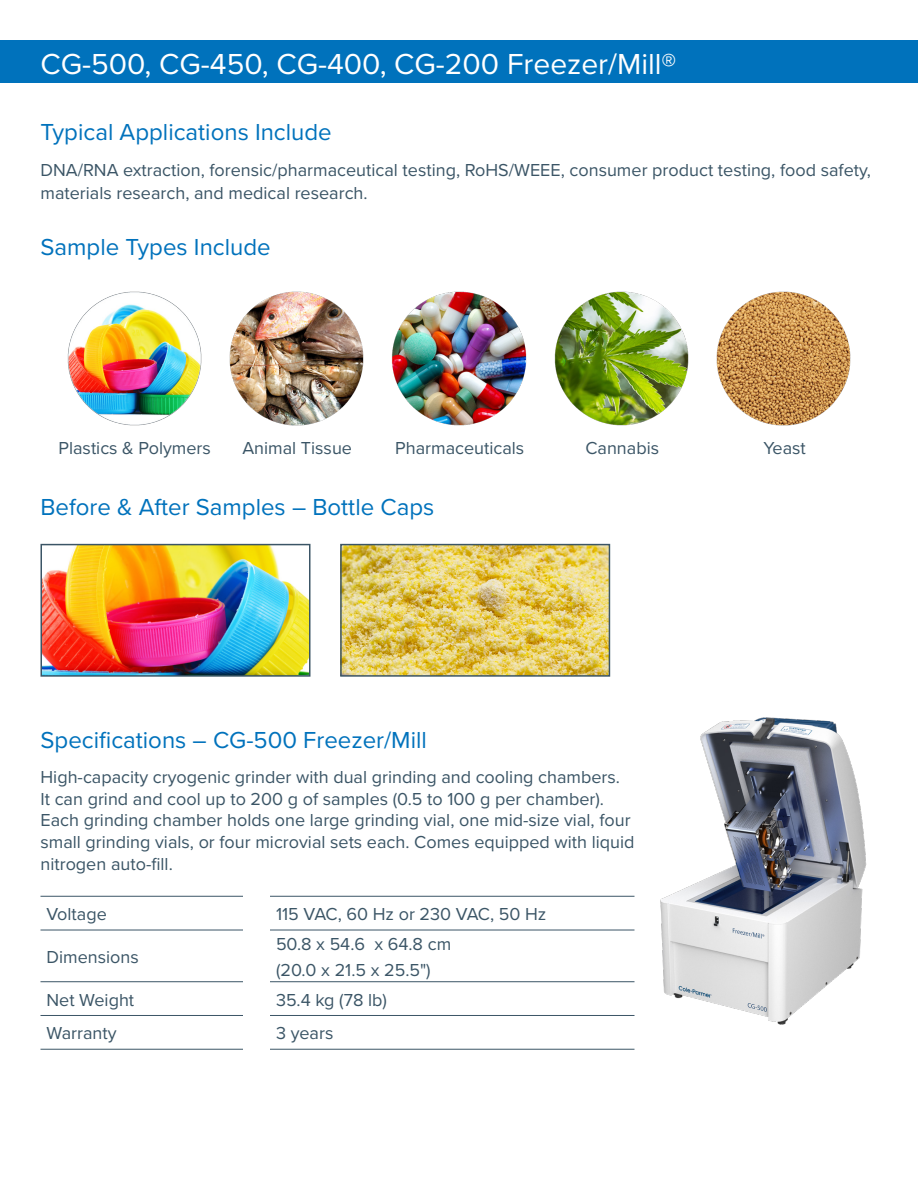
<style>
.page{position:relative;width:918px;height:1188px;background:#fff}
.page>*{position:absolute;margin:0;border:0;box-sizing:border-box;transform-origin:0 0}
.t1{font:30px "Proxima Nova";color:#fff}
.t2{font:24px "Proxima Nova";color:#0072bc}
.t3{font:18px/21.6px "Proxima Nova";color:#3b5566}
</style>
<div class="page">
<img style="left:67px;top:291px;width:784px;height:135px">
<hr style="left:40px;top:896px;width:203px;height:1px;background:#3b5566">
<hr style="left:270px;top:896px;width:364px;height:1px;background:#3b5566">
<hr style="left:40px;top:930px;width:203px;height:1px;background:#3b5566">
<hr style="left:270px;top:930px;width:364px;height:1px;background:#3b5566">
<hr style="left:40px;top:981px;width:203px;height:1px;background:#3b5566">
<hr style="left:270px;top:981px;width:364px;height:1px;background:#3b5566">
<hr style="left:40px;top:1015px;width:203px;height:1px;background:#3b5566">
<hr style="left:270px;top:1015px;width:364px;height:1px;background:#3b5566">
<hr style="left:40px;top:1049px;width:203px;height:1px;background:#3b5566">
<hr style="left:270px;top:1049px;width:364px;height:1px;background:#3b5566">
<div style="left:0;top:40px;width:918px;height:43px;background:#0072bc"></div>
<img style="left:43px;top:547px;width:264px;height:127px">
<div style="left:40px;top:544px;width:270px;height:133px;border:2px solid #3b5566"></div>
<img style="left:343px;top:547px;width:264px;height:127px">
<div style="left:340px;top:544px;width:270px;height:133px;border:2px solid #3b5566"></div>
<img style="left:634px;top:717px;width:233px;height:308px">
<p class="t1" style="left:40px;top:41px;width:637px">CG-500, CG-450, CG-400, CG-200 Freezer/Mill®</p>
<p class="t2" style="left:40px;top:115px;width:293px">Typical Applications Include</p>
<p class="t3" style="left:40px;top:158px;width:832px;line-height:22.5px">DNA/RNA extraction, forensic/pharmaceutical testing, RoHS/WEEE, consumer product testing, food safety, materials research, and medical research.</p>
<p class="t2" style="left:40px;top:230px;width:232px">Sample Types Include</p>
<p class="t3" style="left:59px;top:437px;width:154px">Plastics &amp; Polymers</p>
<p class="t3" style="left:242px;top:437px;width:111px">Animal Tissue</p>
<p class="t3" style="left:395px;top:437px;width:131px">Pharmaceuticals</p>
<p class="t3" style="left:585px;top:437px;width:75px">Cannabis</p>
<p class="t3" style="left:764px;top:437px;width:44px">Yeast</p>
<p class="t2" style="left:40px;top:489px;width:395px">Before &amp; After Samples – Bottle Caps</p>
<p class="t2" style="left:40px;top:722px;width:388px">Specifications – CG-500 Freezer/Mill</p>
<p class="t3" style="left:40px;top:766px;width:595px">High-capacity cryogenic grinder with dual grinding and cooling chambers.<br>It can grind and cool up to 200 g of samples (0.5 to 100 g per chamber).<br>Each grinding chamber holds one large grinding vial, one mid-size vial, four small grinding vials, or four microvial sets each. Comes equipped with liquid nitrogen auto-fill.</p>
<p class="t3" style="left:46px;top:903px;width:62px">Voltage</p>
<p class="t3" style="left:276px;top:903px;width:272px">115 VAC, 60 Hz or 230 VAC, 50 Hz</p>
<p class="t3" style="left:46px;top:945px;width:94px">Dimensions</p>
<p class="t3" style="left:276px;top:933px;width:177px">50.8 x 54.6 x 64.8 cm</p>
<p class="t3" style="left:276px;top:958px;width:156px">(20.0 x 21.5 x 25.5")</p>
<p class="t3" style="left:46px;top:988px;width:89px">Net Weight</p>
<p class="t3" style="left:276px;top:988px;width:112px">35.4 kg (78 lb)</p>
<p class="t3" style="left:46px;top:1022px;width:72px">Warranty</p>
<p class="t3" style="left:276px;top:1022px;width:59px">3 years</p>
</div>
